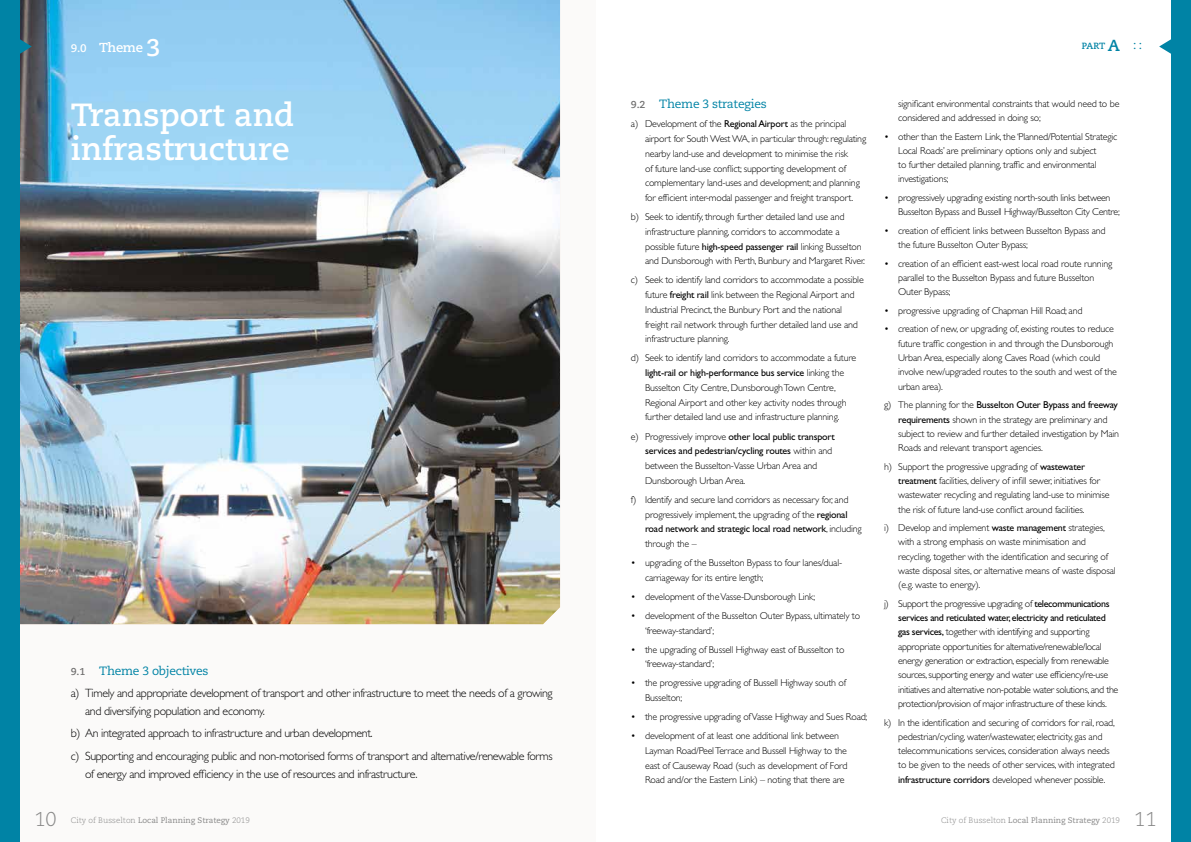
<style>
.page{position:relative;width:1191px;height:842px;background:#fff}
.page>*{position:absolute;margin:0;border:0;box-sizing:border-box;transform-origin:0 0}
.t1{font:700 32px/34px "Caecilia LT Std";color:#fff}
.t2{font:300 20px "Caecilia LT Std";color:#878787}
.t3{font:700 13px "Caecilia LT Std";letter-spacing:-.02em;color:#fff}
.t4{font:300 12px/18px "Gill Sans";letter-spacing:-.03em;color:#000}
.t5{font:12px "Caecilia LT Std";letter-spacing:-.02em;color:#0083a5}
.t6{font:300 10px/14.3px "Gill Sans";letter-spacing:-.02em;color:#000}
.t7{font:700 9px "Caecilia LT Std";color:#0083a5}
.t8{font:8px "Caecilia LT Std";color:#878787}
.s1{font-size:11px}
.s2{font-size:24px}
.s3{font-size:16px}
.s4{font-weight:400;font-size:12px}
.s5{font-weight:700;font-size:10px;color:#706f6f}
.s6{font-weight:400}
.s7{font-weight:300}
</style>
<div class="page">
<div style="left:0;top:0;width:595px;height:842px;background:#fbfaf9"></div>
<img style="left:20px;top:0;width:540px;height:624px">
<div style="left:0;top:0;width:20px;height:842px;background:#0083a5"></div>
<svg style="left:20px;top:33px;width:12px;height:27px"></svg>
<div style="left:1171px;top:0;width:20px;height:842px;background:#0083a5"></div>
<svg style="left:1159px;top:39px;width:12px;height:15px"></svg>
<h3 class="t3" style="left:71px;top:40px;width:91px"><span class="s1">9.0</span> Theme <span class="s2">3</span></h3>
<p class="t7" style="left:1081px;top:41px;width:62px">PART <span class="s3">A</span> <span class="s4">: :</span></p>
<p class="t5" style="left:631px;top:97px;width:137px"><span class="s5">9.2</span> Theme 3 strategies</p>
<p class="t6" style="left:645px;top:117px;width:223px;line-height:14.8px;text-indent:-14px">a) Development of the <span class="s6">Regional Airport</span> as the principal airport for South West WA, in particular through: regulating nearby land-use and development to minimise the risk<br>of future land-use conflict; supporting development of complementary land-uses and development; and planning for efficient inter-modal passenger and freight transport.</p>
<p class="t6" style="left:645px;top:210px;width:221px;line-height:14.8px;text-indent:-14px">b) Seek to identify, through further detailed land use and infrastructure planning, corridors to accommodate a possible future <span class="s6">high-speed passenger rail</span> linking Busselton and Dunsborough with Perth, Bunbury and Margaret River.</p>
<p class="t6" style="left:645px;top:273px;width:220px;line-height:14.8px;text-indent:-14px">c) Seek to identify land corridors to accommodate a possible future <span class="s6">freight rail</span> link between the Regional Airport and Industrial Precinct, the Bunbury Port and the national freight rail network through further detailed land use and infrastructure planning.</p>
<p class="t6" style="left:645px;top:351px;width:213px;line-height:14.8px;text-indent:-14px">d) Seek to identify land corridors to accommodate a future <span class="s6">light-rail or high-performance bus service</span> linking the Busselton City Centre, Dunsborough Town Centre, Regional Airport and other key activity nodes through further detailed land use and infrastructure planning.</p>
<p class="t6" style="left:645px;top:429px;width:191px;line-height:14.7px;text-indent:-14px">e) Progressively improve <span class="s6">other local public transport services and pedestrian/cycling routes</span> within and between the Busselton-Vasse Urban Area and Dunsborough Urban Area.</p>
<p class="t6" style="left:645px;top:492px;width:218px;line-height:14.7px;text-indent:-14px">f) Identify and secure land corridors as necessary for, and progressively implement, the upgrading of the <span class="s6">regional road network and strategic local road network</span>, including through the –</p>
<p class="t6" style="left:645px;top:555px;width:198px;line-height:14.7px;text-indent:-14px">• upgrading of the Busselton Bypass to four lanes/dual&shy;carriageway for its entire length;</p>
<p class="t6" style="left:631px;top:589px;width:186px">• development of the Vasse-Dunsborough Link;</p>
<p class="t6" style="left:645px;top:608px;width:216px;line-height:14.8px;text-indent:-14px">• development of the Busselton Outer Bypass, ultimately to ‘freeway-standard’;</p>
<p class="t6" style="left:645px;top:642px;width:201px;line-height:14.8px;text-indent:-14px">• the upgrading of Bussell Highway east of Busselton to ‘freeway-standard’;</p>
<p class="t6" style="left:645px;top:676px;width:203px;line-height:14.8px;text-indent:-14px">• the progressive upgrading of Bussell Highway south of<br>Busselton;</p>
<p class="t6" style="left:631px;top:710px;width:238px">• the progressive upgrading of Vasse Highway and Sues Road;</p>
<p class="t6" style="left:645px;top:728px;width:204px;line-height:14.8px;text-indent:-14px">• development of at least one additional link between Layman Road/Peel Terrace and Bussell Highway to the east of Causeway Road (such as development of Ford Road and/or the Eastern Link) – noting that there are</p>
<h1 class="t1" style="left:71px;top:99px;width:225px">Transport and infrastructure</h1>
<p class="t6" style="left:898px;top:96px;width:223px">significant environmental constraints that would need to be considered and addressed in doing so;</p>
<p class="t6" style="left:898px;top:129px;width:221px;text-indent:-14px">• other than the Eastern Link, the ‘Planned/Potential Strategic Local Roads’ are preliminary options only and subject<br>to further detailed planning, traffic and environmental investigations;</p>
<p class="t6" style="left:898px;top:191px;width:223px;text-indent:-14px">• progressively upgrading existing north-south links between<br>Busselton Bypass and Bussell Highway/Busselton City Centre;</p>
<p class="t6" style="left:898px;top:223px;width:209px;text-indent:-14px">• creation of efficient links between Busselton Bypass and the future Busselton Outer Bypass;</p>
<p class="t6" style="left:898px;top:256px;width:216px;text-indent:-14px">• creation of an efficient east-west local road route running parallel to the Busselton Bypass and future Busselton<br>Outer Bypass;</p>
<p class="t6" style="left:884px;top:303px;width:200px">• progressive upgrading of Chapman Hill Road; and</p>
<p class="t6" style="left:898px;top:322px;width:220px;text-indent:-14px">• creation of new, or upgrading of, existing routes to reduce future traffic congestion in and through the Dunsborough Urban Area, especially along Caves Road (which could involve new/upgraded routes to the south and west of the urban area).</p>
<p class="t6" style="left:898px;top:398px;width:222px;text-indent:-14px">g) The planning for the <span class="s6">Busselton Outer Bypass and freeway requirements</span> shown in the strategy are preliminary and subject to review and further detailed investigation by Main Roads and relevant transport agencies.</p>
<p class="t6" style="left:898px;top:459px;width:213px;text-indent:-14px">h) Support the progressive upgrading of <span class="s6">wastewater treatment</span> facilities, delivery of infill sewer, initiatives for wastewater recycling and regulating land-use to minimise the risk of future land-use conflict around facilities.</p>
<p class="t6" style="left:898px;top:521px;width:219px;text-indent:-14px">i) Develop and implement <span class="s6">waste management</span> strategies, with a strong emphasis on waste minimisation and recycling, together with the identification and securing of waste disposal sites, or alternative means of waste disposal (e.g. waste to energy).</p>
<p class="t6" style="left:898px;top:596px;width:222px;text-indent:-14px">j) Support the progressive upgrading of <span class="s6">telecommunications services and reticulated water, electricity and reticulated gas services,</span> together with identifying and supporting appropriate opportunities for alternative/renewable/local energy generation or extraction, especially from renewable sources, supporting energy and water use efficiency/re-use initiatives and alternative non-potable water solutions, and the protection/provision of major infrastructure of these kinds.</p>
<p class="t6" style="left:898px;top:715px;width:218px;text-indent:-14px">k) In the identification and securing of corridors for rail, road, pedestrian/cycling, water/wastewater, electricity, gas and telecommunications services, consideration always needs to be given to the needs of other services, with integrated <span class="s6">infrastructure corridors</span> developed whenever possible.</p>
<p class="t5" style="left:71px;top:664px;width:139px"><span class="s5">9.1</span> Theme 3 objectives</p>
<p class="t4" style="left:85px;top:684px;width:469px;text-indent:-14px">a) Timely and appropriate development of transport and other infrastructure to meet the needs of a growing and diversifying population and economy.</p>
<p class="t4" style="left:71px;top:722px;width:483px;line-height:22.2px">b) An integrated approach to infrastructure and urban development.<br>c) Supporting and encouraging public and non-motorised forms of transport and alternative/renewable forms</p>
<p class="t4" style="left:85px;top:765px;width:334px">of energy and improved efficiency in the use of resources and infrastructure.</p>
<h2 class="t2" style="left:34px;top:808px;width:24px">10</h2>
<p class="t8" style="left:71px;top:816px;width:180px"><span class="s7">City of Busselton</span> Local Planning Strategy <span class="s7">2019</span></p>
<p class="t8" style="left:941px;top:816px;width:180px"><span class="s7">City of Busselton</span> Local Planning Strategy <span class="s7">2019</span></p>
<h2 class="t2" style="left:1134px;top:808px;width:24px">11</h2>
</div>
